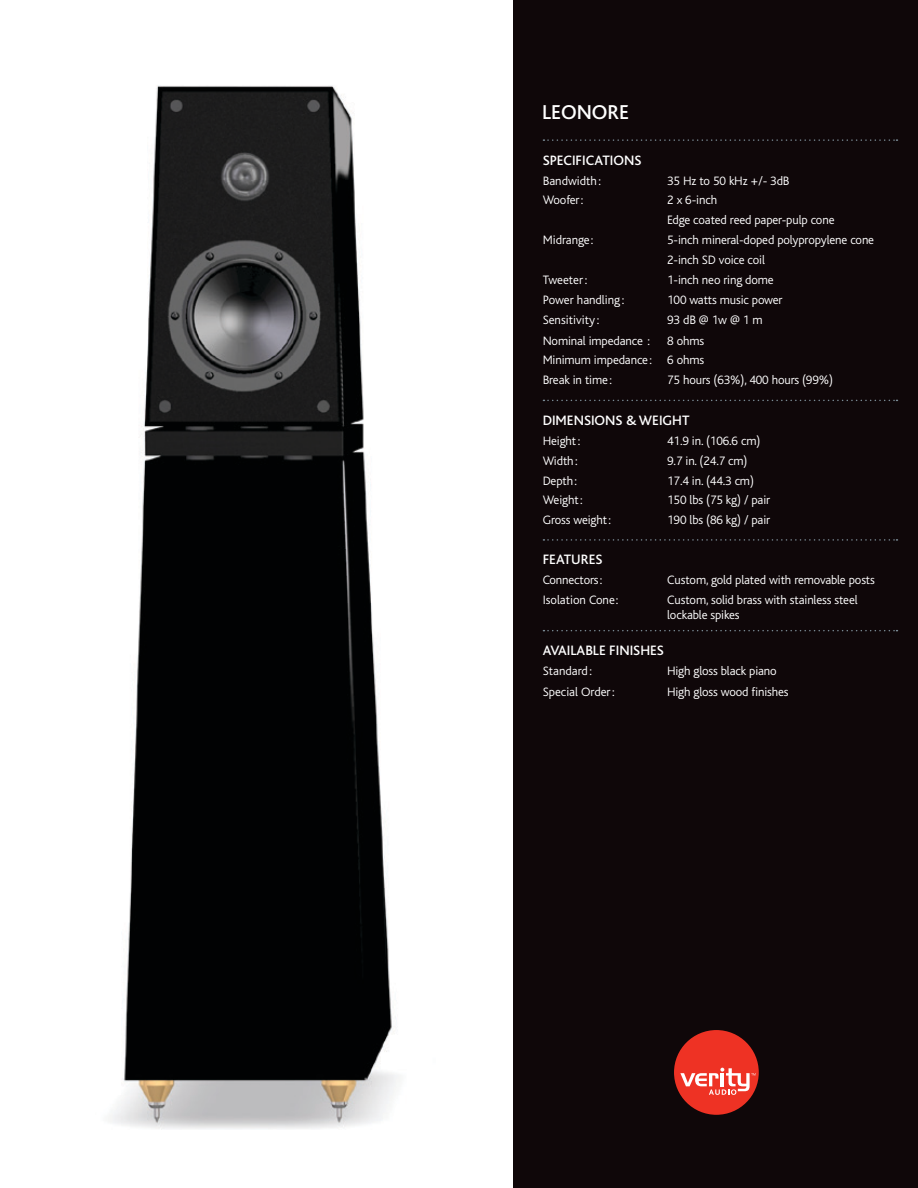
<style>
.page{position:relative;width:918px;height:1188px;background:#fff}
.page>*{position:absolute;margin:0;border:0;box-sizing:border-box;transform-origin:0 0}
.t1{font:500 21px "Bliss";color:#fff}
.t2{font:500 14.25px "Bliss";color:#fff}
.t3{font:300 12.75px/19.5px "Bliss";letter-spacing:-.01em;color:#fff}
</style>
<div class="page">
<div style="left:513px;top:0;width:405px;height:1188px;background:#0f0709"></div>
<svg style="left:543px;top:139px;width:354px;height:2px"></svg>
<svg style="left:543px;top:400px;width:354px;height:1px"></svg>
<svg style="left:543px;top:539px;width:354px;height:2px"></svg>
<svg style="left:543px;top:630px;width:354px;height:1px"></svg>
<div style="left:674px;top:1030px;width:85px;height:85px;background:#ee3224;border-radius:50%"></div>
<svg style="left:680px;top:1068px;width:76px;height:27px"></svg>
<img style="left:110px;top:85px;width:288px;height:1044px">
<h1 class="t1" style="left:542px;top:101px;width:14px">LEONO</h1>
<h1 class="t1" style="left:608px;top:101px;width:20px">RE</h1>
<p class="t2" style="left:543px;top:153px;width:99px">SPECIFICATIONS</p>
<p class="t3" style="left:543px;top:171px;width:60px">Bandwidth:</p>
<p class="t3" style="left:667px;top:171px;width:124px">35 Hz to 50 kHz +/- 3dB</p>
<p class="t3" style="left:543px;top:191px;width:42px">Woofer:</p>
<p class="t3" style="left:667px;top:191px;width:169px">2 x 6-inch<br>Edge coated reed paper-pulp cone</p>
<p class="t3" style="left:543px;top:230px;width:52px">Midrange:</p>
<p class="t3" style="left:667px;top:230px;width:208px">5-inch mineral-doped polypropylene cone<br>2-inch SD voice coil</p>
<p class="t3" style="left:543px;top:270px;width:46px">Tweeter:</p>
<p class="t3" style="left:667px;top:270px;width:108px">1-inch neo ring dome</p>
<p class="t3" style="left:543px;top:290px;width:83px">Power handling :</p>
<p class="t3" style="left:667px;top:290px;width:117px">100 watts music power</p>
<p class="t3" style="left:543px;top:311px;width:58px">Sensitivity :</p>
<p class="t3" style="left:667px;top:311px;width:97px">93 dB @ 1w @ 1 m</p>
<p class="t3" style="left:543px;top:331px;width:109px">Nominal impedance :</p>
<p class="t3" style="left:543px;top:331px;width:163px;text-align:justify;text-indent:125px">8 ohms Minimum impedance: 6 ohms Break in time:</p>
<p class="t3" style="left:667px;top:371px;width:167px">75 hours (63%), 400 hours (99%)</p>
<p class="t2" style="left:543px;top:413px;width:148px">DIMENSIONS &amp; WEIGHT</p>
<p class="t3" style="left:543px;top:431px;width:39px">Height:</p>
<p class="t3" style="left:667px;top:431px;width:95px">41.9 in. (106.6 cm)</p>
<p class="t3" style="left:543px;top:452px;width:36px">Width:</p>
<p class="t3" style="left:667px;top:452px;width:82px">9.7 in. (24.7 cm)</p>
<p class="t3" style="left:543px;top:471px;width:36px">Depth:</p>
<p class="t3" style="left:667px;top:471px;width:88px">17.4 in. (44.3 cm)</p>
<p class="t3" style="left:543px;top:491px;width:41px">Weight:</p>
<p class="t3" style="left:667px;top:491px;width:104px">150 lbs (75 kg) / pair</p>
<p class="t3" style="left:543px;top:510px;width:70px">Gross weight:</p>
<p class="t3" style="left:667px;top:510px;width:104px">190 lbs (86 kg) / pair</p>
<p class="t2" style="left:543px;top:552px;width:8px">FEAT</p>
<p class="t2" style="left:571px;top:552px;width:33px">URES</p>
<p class="t3" style="left:543px;top:570px;width:61px">Connectors:</p>
<p class="t3" style="left:667px;top:570px;width:209px">Custom, gold plated with removable posts</p>
<p class="t3" style="left:543px;top:590px;width:77px">Isolation Cone:</p>
<p class="t3" style="left:667px;top:593px;width:192px;line-height:15px">Custom, solid brass with stainless steel lockable spikes</p>
<p class="t2" style="left:543px;top:643px;width:121px">AVAILABLE FINISH ES</p>
<p class="t3" style="left:543px;top:662px;width:51px">Standard :</p>
<p class="t3" style="left:667px;top:662px;width:111px">High gloss black piano</p>
<p class="t3" style="left:543px;top:682px;width:74px">Special Order:</p>
<p class="t3" style="left:667px;top:682px;width:123px">High gloss wood finishes</p>
</div>
